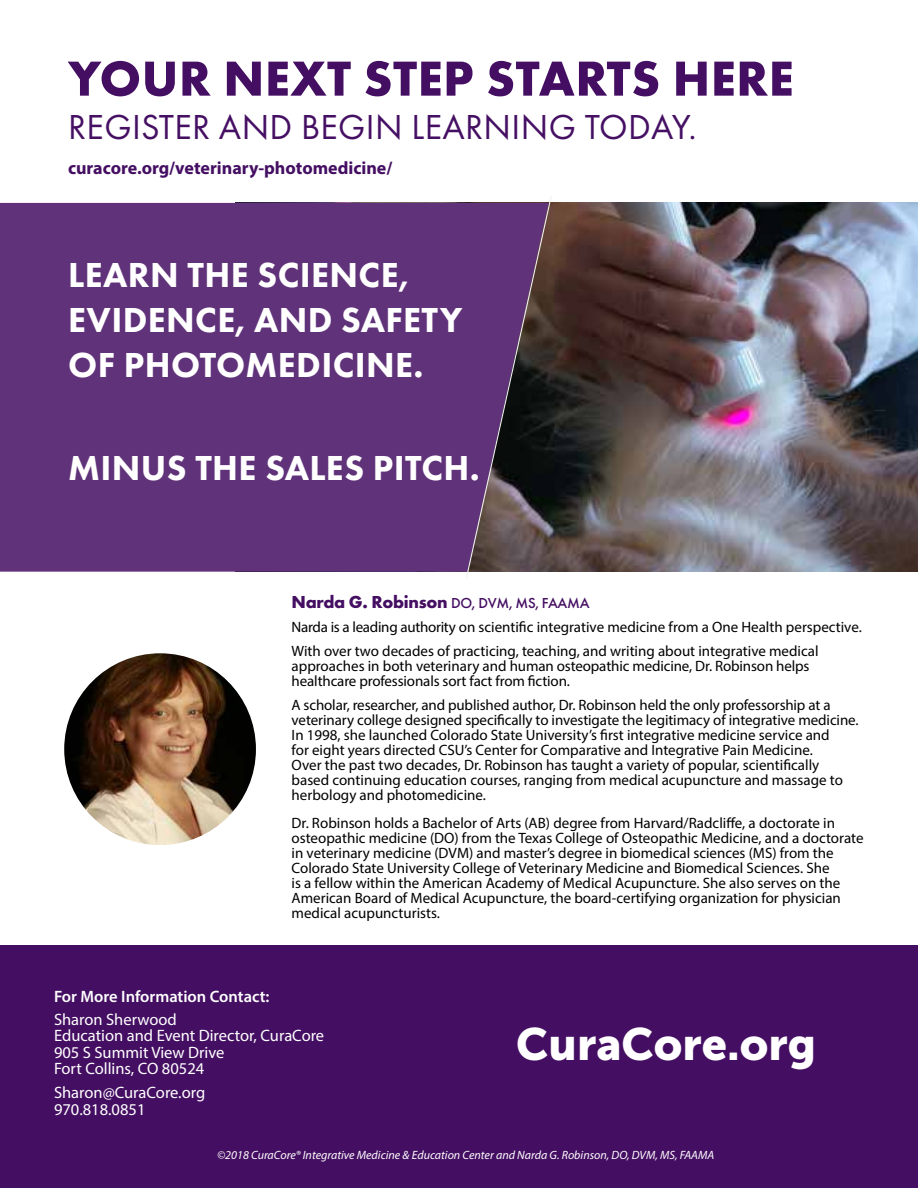
<style>
.page{position:relative;width:918px;height:1188px;background:#fff}
.page>*{position:absolute;margin:0;border:0;box-sizing:border-box;transform-origin:0 0}
.t1{font:700 51px "Futura PT";letter-spacing:.01em;color:#440e62}
.t2{font:45px "Museo Sans 900";color:#fff}
.t3{font:800 36px/45px "Futura PT";letter-spacing:.01em;color:#fff}
.t4{font:36px "Futura PT";letter-spacing:.01em;color:#450f63}
.t5{font:700 18px "Myriad Pro";color:#440e62}
.t6{font:700 18px "Futura PT";letter-spacing:-.02em;color:#440e62}
.t7{font:16.5px/16.5px "Myriad Pro";color:#fff}
.t8{font:600 16.5px "Myriad Pro";color:#fff}
.t9{font:15px/15px "Myriad Pro";color:#000}
.t10{font:italic 12px "Myriad Pro";color:#fff}
.s1{font-weight:500;font-size:15px}
</style>
<div class="page">
<img style="left:235px;top:202px;width:683px;height:369px">
<div style="left:0;top:203px;width:465px;height:369px;background:#60327a"></div>
<svg style="left:465px;top:196px;width:88px;height:382px;background:#553b5e"></svg>
<div style="left:0;top:945px;width:918px;height:243px;background:#440e62"></div>
<img style="left:64px;top:653px;width:192px;height:192px;border-radius:96px">
<h1 class="t1" style="left:68px;top:46px;width:727px">YOUR NEXT STEP STARTS HERE</h1>
<h3 class="t4" style="left:68px;top:106px;width:630px">REGISTER AND BEGIN LEARNING TODAY.</h3>
<p class="t5" style="left:68px;top:156px;width:326px">curacore.org/veterinary-photomedicine/</p>
<h3 class="t3" style="left:68px;top:252px;width:396px">LEARN THE SCIENCE,<br>EVIDENCE, AND SAFETY<br>OF PHOTOMEDICINE.</h3>
<h3 class="t3" style="left:68px;top:445px;width:413px">MINUS THE SALES PITCH.</h3>
<p class="t6" style="left:292px;top:590px;width:299px">Narda G. Robinson <span class="s1">DO, DVM, MS, FAAMA</span></p>
<p class="t9" style="left:292px;top:614px;width:572px;line-height:24px">Narda is a leading authority on scientific integrative medicine from a One Health perspective.<br>With over two decades of practicing, teaching, and writing about integrative medical</p>
<p class="t9" style="left:292px;top:658px;width:519px">approaches in both veterinary and human osteopathic medicine, Dr. Robinson helps healthcare professionals sort fact from fiction.</p>
<p class="t9" style="left:292px;top:697px;width:569px">A scholar, researcher, and published author, Dr. Robinson held the only professorship at a veterinary college designed specifically to investigate the legitimacy of integrative medicine.<br>In 1998, she launched Colorado State University’s first integrative medicine service and<br>for eight years directed CSU’s Center for Comparative and Integrative Pain Medicine.<br>Over the past two decades, Dr. Robinson has taught a variety of popular, scientifically based continuing education courses, ranging from medical acupuncture and massage to herbology and photomedicine.</p>
<p class="t9" style="left:292px;top:815px;width:574px">Dr. Robinson holds a Bachelor of Arts (AB) degree from Harvard/Radcliffe, a doctorate in osteopathic medicine (DO) from the Texas College of Osteopathic Medicine, and a doctorate in veterinary medicine (DVM) and master’s degree in biomedical sciences (MS) from the Colorado State University College of Veterinary Medicine and Biomedical Sciences. She<br>is a fellow within the American Academy of Medical Acupuncture. She also serves on the American Board of Medical Acupuncture, the board-certifying organization for physician medical acupuncturists.</p>
<p class="t8" style="left:54px;top:986px;width:217px">For More Information Contact:</p>
<p class="t7" style="left:54px;top:1011px;width:272px">Sharon Sherwood<br>Education and Event Director, CuraCore<br>905 S Summit View Drive<br>Fort Collins, CO 80524</p>
<p class="t7" style="left:54px;top:1084px;width:153px">Sharon@CuraCore.org<br>970.818.0851</p>
<h2 class="t2" style="left:516px;top:1019px;width:301px">CuraCore.org</h2>
<p class="t10" style="left:217px;top:1148px;width:499px">©2018 CuraCore® Integrative Medicine &amp; Education Center and Narda G. Robinson, DO, DVM, MS, FAAMA</p>
</div>
